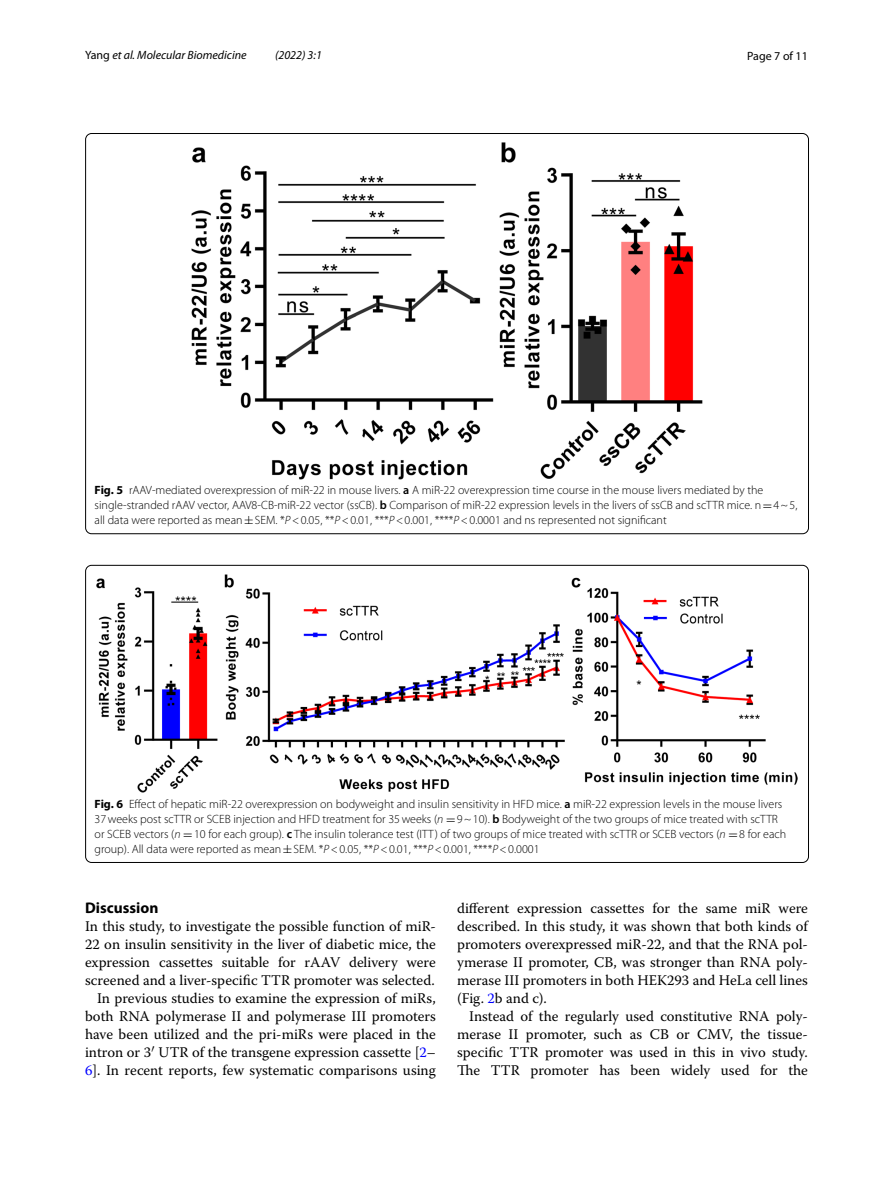
<style>
.page{position:relative;width:893px;height:1187px;background:#fff}
.page>*{position:absolute;margin:0;border:0;box-sizing:border-box;transform-origin:0 0}
.t1{font:700 15.45px "Myriad Pro";color:#000}
.t2{font:14.7px/18px "Warnock Pro";color:#000;text-align:justify}
.t3{font:300 12px/15px "Myriad Pro";color:#000}
.t4{font:italic 12px "Myriad Pro";color:#000}
.t5{font:12px "Myriad Pro";color:#000}
.s1{font-style:normal}
.s2{font-weight:700}
.s3{font-weight:600}
.s4{font-family:"MTSY";font-weight:400}
.s5{font-style:italic}
.s6{color:#00f}
</style>
<div class="page">
<img style="left:192px;top:142px;width:510px;height:337px">
<img style="left:97px;top:574px;width:700px;height:218px">
<p class="t4" style="left:85px;top:48px;width:163px"><span class="s1">Yang</span> et al. Molecular Biomedicine</p>
<p class="t4" style="left:275px;top:48px;width:48px">(2022) 3:1</p>
<p class="t5" style="left:747px;top:48px;width:62px">Page 7 of 11</p>
<p class="t3" style="left:95px;top:483px;width:704px"><span class="s2">Fig. 5</span> rAAV-mediated overexpression of miR-22 in mouse livers. <span class="s3">a</span> A miR-22 overexpression time course in the mouse livers mediated by the single-stranded rAAV vector, AAV8-CB-miR-22 vector (ssCB). <span class="s3">b</span> Comparison of miR-22 expression levels in the livers of ssCB and scTTR mice. n<span class="s4">=</span>4~5, all data were reported as mean<span class="s4">±</span>SEM. *<span class="s5">P</span>&lt;0.05, **<span class="s5">P</span>&lt;0.01, ***<span class="s5">P</span>&lt;0.001, ****<span class="s5">P</span>&lt;0.0001 and ns represented not significant</p>
<p class="t3" style="left:95px;top:796px;width:693px"><span class="s2">Fig. 6</span> Effect of hepatic miR-22 overexpression on bodyweight and insulin sensitivity in HFD mice. <span class="s3">a</span> miR-22 expression levels in the mouse livers 37weeks post scTTR or SCEB injection and HFD treatment for 35weeks (<span class="s5">n</span> <span class="s4">=</span>9~10). <span class="s3">b</span> Bodyweight of the two groups of mice treated with scTTR or SCEB vectors (<span class="s5">n</span> <span class="s4">=</span>10 for each group). <span class="s3">c</span> The insulin tolerance test (ITT) of two groups of mice treated with scTTR or SCEB vectors (<span class="s5">n</span> <span class="s4">=</span>8 for each group). All data were reported as mean<span class="s4">±</span>SEM. *<span class="s5">P</span>&lt;0.05, **<span class="s5">P</span>&lt;0.01, ***<span class="s5">P</span>&lt;0.001, ****<span class="s5">P</span>&lt;0.0001</p>
<p class="t1" style="left:85px;top:897px;width:75px">Discussion</p>
<p class="t2" style="left:85px;top:917px;width:352px;text-align:right">In this study, to investigate the possible function of miR-22 on insulin sensitivity in the liver of diabetic mice, the expression cassettes suitable for rAAV delivery were screened and a liver-specific TTR promoter was selected.<br>In previous studies to examine the expression of miRs, both RNA polymerase II and polymerase III promoters have been utilized and the pri-miRs were placed in the intron or 3 UTR of the transgene expression cassette [<span class="s6">2</span>– <span class="s6">6</span>]. In recent reports, few systematic comparisons using</p>
<p class="t2" style="left:457px;top:898px;width:352px">different expression cassettes for the same miR were described. In this study, it was shown that both kinds of promoters overexpressed miR-22, and that the RNA pol&shy;ymerase II promoter, CB, was stronger than RNA poly&shy;merase III promoters in both HEK293 and HeLa cell lines (Fig. <span class="s6">2</span>b and c).</p>
<p class="t2" style="left:457px;top:1006px;width:352px;text-indent:12px">Instead of the regularly used constitutive RNA poly&shy;merase II promoter, such as CB or CMV, the tissue&shy;specific TTR promoter was used in this in vivo study.<br>The TTR promoter has been widely used for the</p>
</div>
